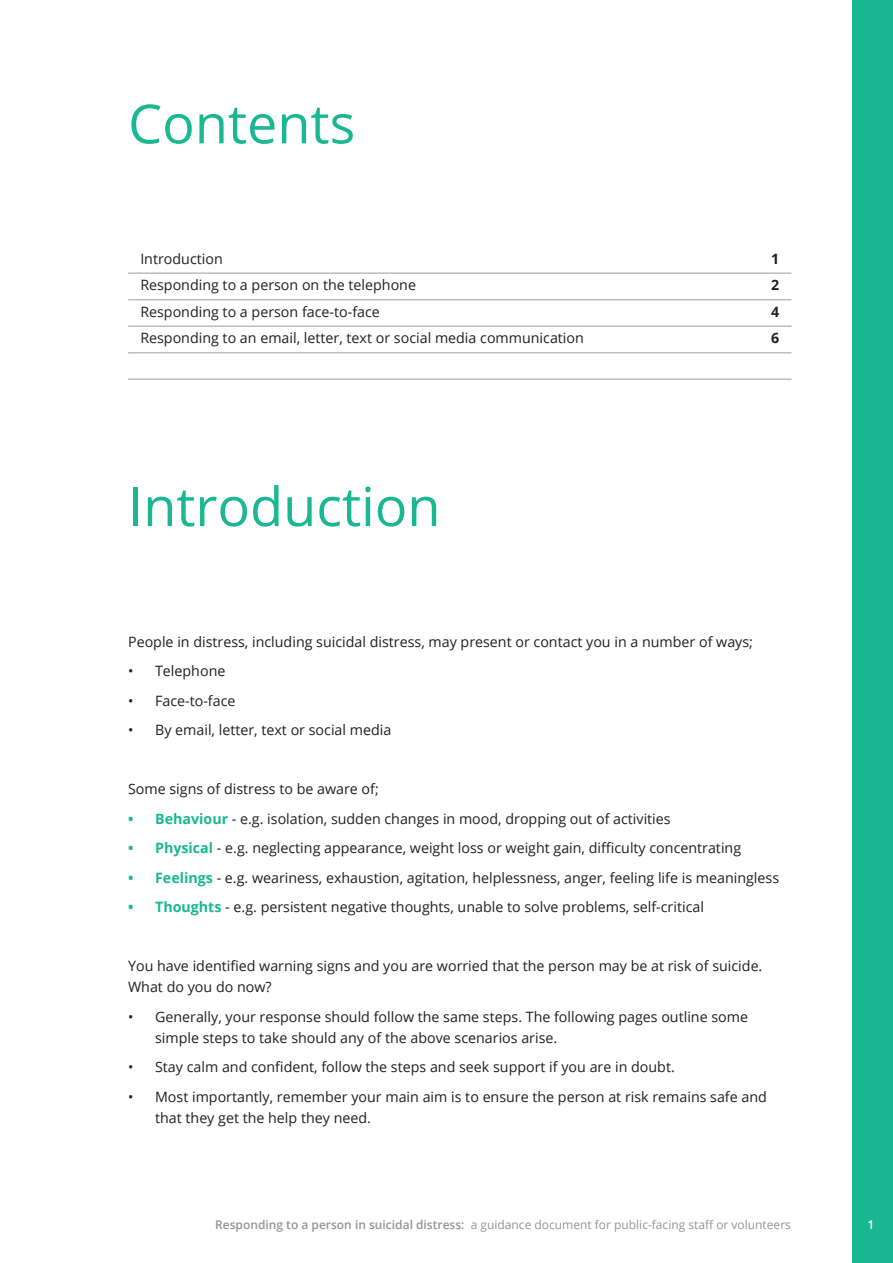
<style>
.page{position:relative;width:893px;height:1263px;background:#fff}
.page>*{position:absolute;margin:0;border:0;box-sizing:border-box;transform-origin:0 0}
._01__Section_head{font:54px "Open Sans";color:#1ab892}
._03__Body_Text{font:14.25px/21px "Open Sans";color:#231f20}
._03__Bullets{font:14.25px "Open Sans";color:#231f20}
._03__Bullets-2{font:700 14.25px "Open Sans";color:#231f20}
._03__Bullets-3{font:12px "Open Sans";color:#939598}
._03__Bullets-4{font:600 12px "Open Sans";color:#fff}
.s1{font-weight:700;color:#1ab892}
.s2{font-weight:600}
</style>
<div class="page">
<hr style="left:128px;top:272px;width:663px;height:2px;background:#bcbdc0">
<hr style="left:128px;top:299px;width:663px;height:1px;background:#bcbdc0">
<hr style="left:128px;top:325px;width:663px;height:2px;background:#bcbdc0">
<hr style="left:128px;top:352px;width:663px;height:1px;background:#bcbdc0">
<hr style="left:128px;top:378px;width:663px;height:2px;background:#bcbdc0">
<div style="left:853px;top:0;width:40px;height:1263px;background:#1ab892"></div>
<p class="_01__Section_head" style="left:128px;top:87px;width:229px">Contents</p>
<p class="_03__Bullets" style="left:140px;top:249px;width:84px">Introduction</p>
<p class="_03__Bullets-2" style="left:771px;top:249px;width:10px">1</p>
<p class="_03__Bullets" style="left:140px;top:275px;width:277px">Responding to a person on the telephone</p>
<p class="_03__Bullets-2" style="left:771px;top:275px;width:10px">2</p>
<p class="_03__Bullets" style="left:140px;top:302px;width:241px">Responding to a person face-to-face</p>
<p class="_03__Bullets-2" style="left:771px;top:302px;width:10px">4</p>
<p class="_03__Bullets" style="left:140px;top:328px;width:445px">Responding to an email, letter, text or social media communication</p>
<p class="_03__Bullets-2" style="left:771px;top:328px;width:10px">6</p>
<p class="_01__Section_head" style="left:128px;top:469px;width:314px">Introduction</p>
<p class="_03__Body_Text" style="left:128px;top:631px;width:626px">People in distress, including suicidal distress, may present or contact you in a number of ways;</p>
<p class="_03__Body_Text" style="left:128px;top:660px;width:99px">• Telephone</p>
<p class="_03__Body_Text" style="left:128px;top:690px;width:109px">• Face-to-face</p>
<p class="_03__Body_Text" style="left:128px;top:719px;width:265px">• By email, letter, text or social media</p>
<p class="_03__Body_Text" style="left:128px;top:778px;width:252px">Some signs of distress to be aware of;</p>
<p class="_03__Body_Text" style="left:128px;top:808px;width:544px"><span class="s1">• Behaviour</span> - e.g. isolation, sudden changes in mood, dropping out of activities</p>
<p class="_03__Body_Text" style="left:128px;top:837px;width:615px"><span class="s1">• Physical</span> - e.g. neglecting appearance, weight loss or weight gain, difficulty concentrating</p>
<p class="_03__Body_Text" style="left:128px;top:867px;width:652px"><span class="s1">• Feelings</span> - e.g. weariness, exhaustion, agitation, helplessness, anger, feeling life is meaningless</p>
<p class="_03__Body_Text" style="left:128px;top:896px;width:577px"><span class="s1">• Thoughts</span> - e.g. persistent negative thoughts, unable to solve problems, self-critical</p>
<p class="_03__Body_Text" style="left:128px;top:955px;width:636px">You have identified warning signs and you are worried that the person may be at risk of suicide.<br>What do you do now?</p>
<p class="_03__Body_Text" style="left:155px;top:1006px;width:594px;text-indent:-27px">• Generally, your response should follow the same steps. The following pages outline some simple steps to take should any of the above scenarios arise.</p>
<p class="_03__Body_Text" style="left:128px;top:1056px;width:548px">• Stay calm and confident, follow the steps and seek support if you are in doubt.</p>
<p class="_03__Body_Text" style="left:155px;top:1086px;width:613px;text-indent:-27px">• Most importantly, remember your main aim is to ensure the person at risk remains safe and that they get the help they need.</p>
<p class="_03__Bullets-3" style="left:215px;top:1216px;width:577px"><span class="s2">Responding to a person in suicidal distress:</span> a guidance document for public-facing staff or volunteers</p>
<p class="_03__Bullets-4" style="left:867px;top:1216px;width:8px">1</p>
</div>
